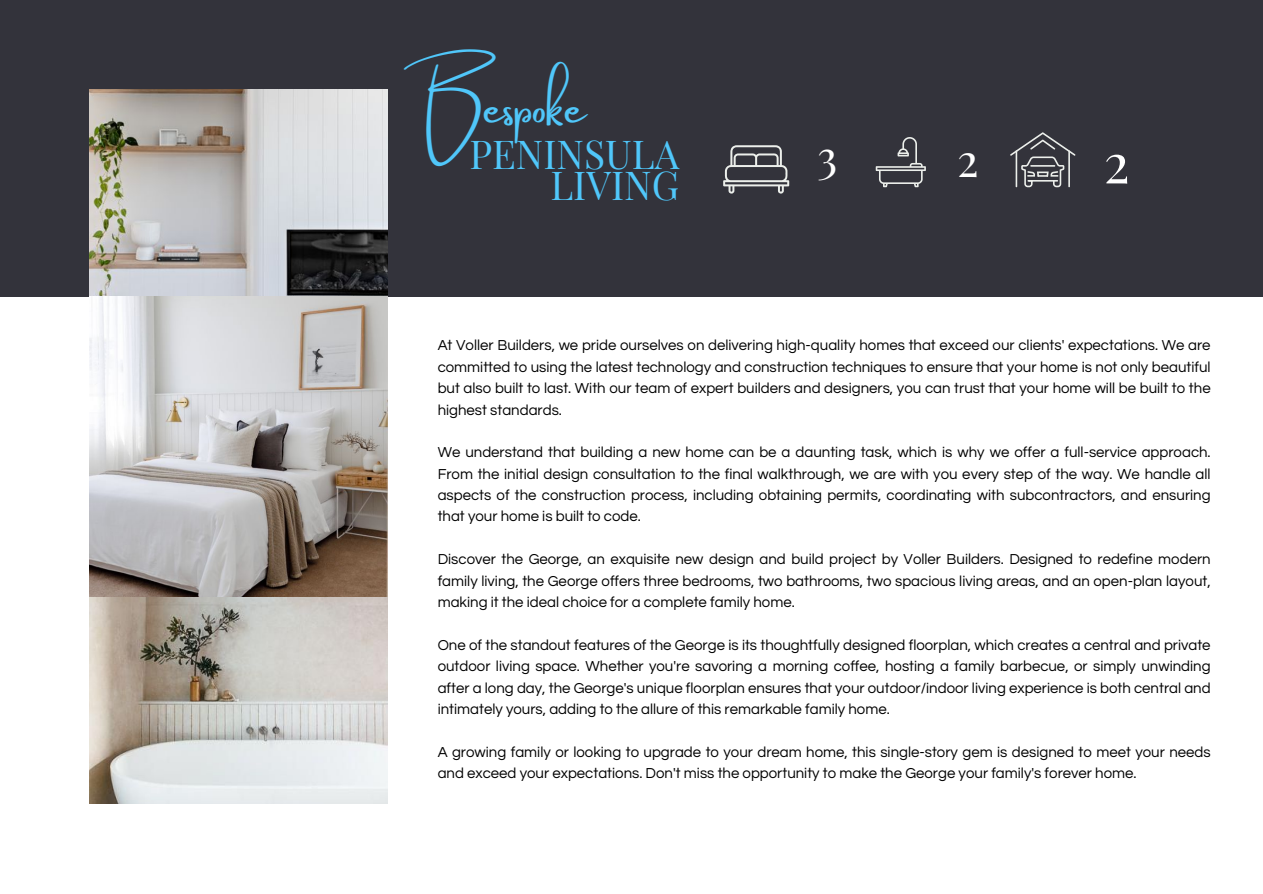
<style>
.page{position:relative;width:1263px;height:894px;background:#fff}
.page>*{position:absolute;margin:0;border:0;box-sizing:border-box;transform-origin:0 0}
.t1{font:54.3px "Playfair Display SC";color:#fff}
.t2{font:49.35px "Amsterdam Two";color:#50c7fa}
.t3{font:45px "Playfair Display SC";color:#fff}
.t4{font:39px "Playfair Display SC";color:#50c7fa}
.t5{font:15px/21.3px "Questrial";color:#000;text-align:justify}
</style>
<div class="page">
<div style="left:0;top:0;width:1262px;height:297px;background:#33333b"></div>
<img style="left:89px;top:596px;width:298px;height:207px">
<img style="left:89px;top:89px;width:298px;height:208px">
<img style="left:89px;top:297px;width:298px;height:299px">
<svg style="left:723px;top:145px;width:66px;height:48px"></svg>
<svg style="left:876px;top:137px;width:50px;height:50px"></svg>
<svg style="left:1010px;top:132px;width:65px;height:55px"></svg>
<p class="t2" style="left:422px;top:80px;width:165px">Bespoke</p>
<p class="t4" style="left:469px;top:127px;width:211px">PENINSULA</p>
<p class="t4" style="left:550px;top:157px;width:130px">LIVING</p>
<p class="t3" style="left:817px;top:125px;width:22px">3</p>
<p class="t3" style="left:957px;top:128px;width:23px">2</p>
<p class="t1" style="left:1104px;top:125px;width:28px">2</p>
<p class="t5" style="left:438px;top:335px;width:774px">At Voller Builders, we pride ourselves on delivering high-quality homes that exceed our clients' expectations. We are committed to using the latest technology and construction techniques to ensure that your home is not only beautiful but also built to last. With our team of expert builders and designers, you can trust that your home will be built to the highest standards.</p>
<p class="t5" style="left:438px;top:442px;width:774px">We understand that building a new home can be a daunting task, which is why we offer a full-service approach.<br>From the initial design consultation to the final walkthrough, we are with you every step of the way. We handle all aspects of the construction process, including obtaining permits, coordinating with subcontractors, and ensuring that your home is built to code.</p>
<p class="t5" style="left:438px;top:549px;width:774px">Discover the George, an exquisite new design and build project by Voller Builders. Designed to redefine modern family living, the George offers three bedrooms, two bathrooms, two spacious living areas, and an open-plan layout, making it the ideal choice for a complete family home.</p>
<p class="t5" style="left:438px;top:634px;width:774px">One of the standout features of the George is its thoughtfully designed floorplan, which creates a central and private outdoor living space. Whether you're savoring a morning coffee, hosting a family barbecue, or simply unwinding after a long day, the George's unique floorplan ensures that your outdoor/indoor living experience is both central and intimately yours, adding to the allure of this remarkable family home.</p>
<p class="t5" style="left:438px;top:741px;width:774px">A growing family or looking to upgrade to your dream home, this single-story gem is designed to meet your needs and exceed your expectations. Don't miss the opportunity to make the George your family's forever home.</p>
</div>
